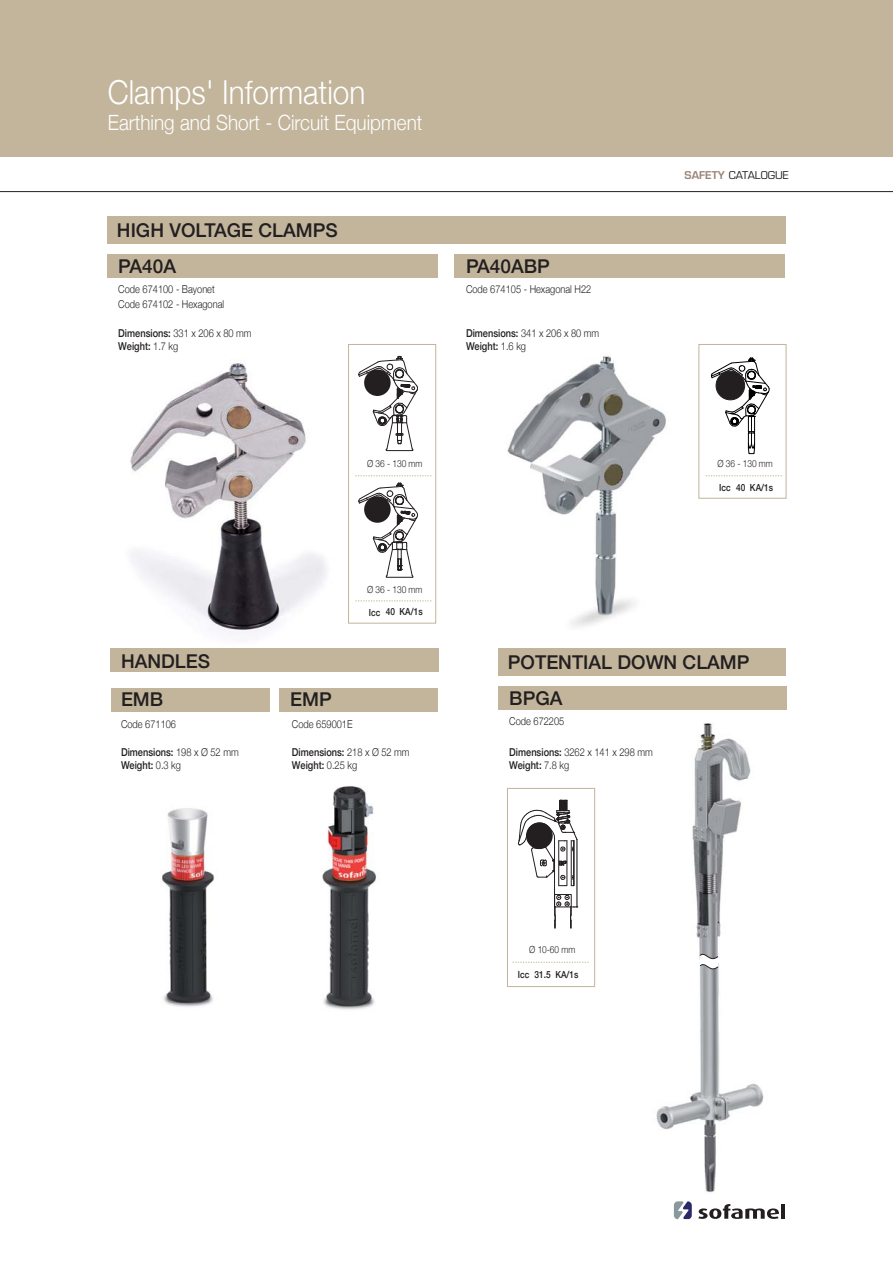
<style>
.page{position:relative;width:893px;height:1261px;background:#fff}
.page>*{position:absolute;margin:0;border:0;box-sizing:border-box;transform-origin:0 0}
.t1{font:300 33px "Helvetica Neue";color:#fff;scale:.9 1}
.t2{font:300 21px "Helvetica Neue";color:#fff;scale:.9 1}
.t3{font:500 19.05px/35.7px "Helvetica Neue";color:#231f20}
.t4{font:500 10.8px/13px "Helvetica Neue";color:#231f20;scale:.85 1}
.t5{font:300 10.8px/13px "Helvetica Neue";color:#231f20;scale:.85 1}
.t6{font:10.5px "Eurostile";color:#231f20}
.t7{font:300 9.75px "Helvetica Neue";color:#231f20;scale:.85 1}
.t8{font:500 9.75px "Helvetica Neue";color:#231f20;scale:.85 1}
.s1{font-weight:300}
.s2{font-weight:600;color:#9b8578}
.s3{font-weight:500}
</style>
<div class="page">
<svg style="left:698px;top:1204px;width:81px;height:14px"></svg>
<hr style="left:781px;top:1203px;width:4px;height:15px;background:#231f20">
<svg style="left:673px;top:1201px;width:18px;height:17px"></svg>
<div style="left:0;top:0;width:892px;height:157px;background:#c2b59b"></div>
<hr style="left:0;top:191px;width:892px;height:1px;background:#231f20">
<img style="left:130px;top:363px;width:196px;height:270px">
<img style="left:507px;top:355px;width:159px;height:272px">
<div style="left:108px;top:216px;width:678px;height:28px;background:#c2b59b"></div>
<div style="left:107px;top:255px;width:330px;height:23px;background:#c2b59b"></div>
<div style="left:455px;top:255px;width:330px;height:23px;background:#c2b59b"></div>
<div style="left:498px;top:648px;width:288px;height:27px;background:#c2b59b"></div>
<div style="left:498px;top:686px;width:288px;height:23px;background:#c2b59b"></div>
<div style="left:110px;top:648px;width:328px;height:23px;background:#c2b59b"></div>
<div style="left:112px;top:688px;width:158px;height:23px;background:#c2b59b"></div>
<div style="left:279px;top:688px;width:159px;height:23px;background:#c2b59b"></div>
<img style="left:162px;top:808px;width:53px;height:199px">
<img style="left:322px;top:786px;width:54px;height:224px">
<div style="left:507px;top:787px;width:88px;height:199px;border:1px solid #c2b59b"></div>
<svg style="left:513px;top:961px;width:76px;height:1px"></svg>
<img style="left:656px;top:963px;width:108px;height:230px">
<img style="left:692px;top:723px;width:59px;height:234px">
<svg style="left:699px;top:952px;width:19px;height:17px"></svg>
<hr style="left:576px;top:839px;width:1px;height:67px;background:#000">
<hr style="left:554px;top:837px;width:1px;height:69px;background:#231f20">
<svg style="left:518px;top:799px;width:59px;height:87px"></svg>
<svg style="left:554px;top:893px;width:23px;height:34px"></svg>
<div style="left:526px;top:822px;width:26px;height:26px;background:#231f20;border-radius:50%"></div>
<div style="left:526px;top:822px;width:26px;height:26px;border:1px solid #231f20;border-radius:50%"></div>
<svg style="left:710px;top:358px;width:59px;height:96px"></svg>
<div style="left:716px;top:371px;width:28px;height:29px;background:#231f20;border-radius:50%"></div>
<div style="left:715px;top:371px;width:29px;height:29px;border:1px solid #231f20;border-radius:50%"></div>
<svg style="left:355px;top:600px;width:77px;height:1px"></svg>
<svg style="left:355px;top:475px;width:77px;height:1px"></svg>
<div style="left:348px;top:344px;width:88px;height:279px;border:1px solid #c2b59b"></div>
<svg style="left:358px;top:356px;width:60px;height:95px"></svg>
<svg style="left:358px;top:483px;width:60px;height:95px"></svg>
<svg style="left:705px;top:475px;width:77px;height:1px"></svg>
<div style="left:698px;top:344px;width:88px;height:154px;border:1px solid #c2b59b"></div>
<h1 class="t1" style="left:108px;top:72px;width:288px">Clamps' Information</h1>
<h2 class="t2" style="left:108px;top:109px;width:351px">Earthing and Short - Circuit Equipment</h2>
<h3 class="t3" style="left:117px;top:212px;width:222px">HIGH VOLTAGE CLAMPS<br>PA40A</h3>
<p class="t5" style="left:118px;top:281px;width:126px;line-height:15.3px">Code 674100 - Bayonet<br>Code 674102 - Hexagonal</p>
<h3 class="t3" style="left:466px;top:248px;width:85px">PA40ABP</h3>
<p class="t5" style="left:466px;top:282px;width:149px">Code 674105 - Hexagonal H22</p>
<p class="t4" style="left:118px;top:327px;width:158px">Dimensions: <span class="s1">331 x 206 x 80 mm<br></span>Weight: <span class="s1">1.7 kg</span></p>
<p class="t4" style="left:466px;top:327px;width:158px">Dimensions: <span class="s1">341 x 206 x 80 mm<br></span>Weight: <span class="s1">1.6 kg</span></p>
<p class="t7" style="left:367px;top:457px;width:67px">Ø 36 - 130 mm</p>
<p class="t7" style="left:367px;top:583px;width:67px">Ø 36 - 130 mm</p>
<p class="t8" style="left:369px;top:605px;width:65px">Icc 40 KA/1s</p>
<p class="t6" style="left:684px;top:171px;width:106px"><span class="s2">SAFETY</span> CATALOGUE</p>
<p class="t7" style="left:717px;top:457px;width:67px">Ø 36 - 130 mm</p>
<p class="t8" style="left:719px;top:481px;width:65px">Icc 40 KA/1s</p>
<h3 class="t3" style="left:121px;top:642px;width:91px">HANDLES</h3>
<h3 class="t3" style="left:121px;top:681px;width:44px">EMB</h3>
<p class="t5" style="left:121px;top:717px;width:66px">Code 671106</p>
<h3 class="t3" style="left:290px;top:681px;width:43px">EMP</h3>
<p class="t5" style="left:292px;top:717px;width:73px">Code 659001E</p>
<h3 class="t3" style="left:508px;top:643px;width:243px">POTENTIAL DOWN CLAMP<br>BPGA</h3>
<p class="t5" style="left:509px;top:714px;width:66px">Code 672205</p>
<p class="t4" style="left:121px;top:745px;width:140px">Dimensions: <span class="s1">198 x Ø 52 mm<br></span>Weight: <span class="s1">0.3 kg</span></p>
<p class="t4" style="left:292px;top:745px;width:140px">Dimensions: <span class="s1">218 x Ø 52 mm<br></span>Weight: <span class="s1">0.25 kg</span></p>
<p class="t5" style="left:509px;top:745px;width:170px"><span class="s3">Dimensions:</span> 3262 x 141 x 298 mm<br><span class="s3">Weight:</span> 7.8 kg</p>
<p class="t7" style="left:529px;top:943px;width:56px">Ø 10-60 mm</p>
<p class="t8" style="left:517px;top:967px;width:73px">Icc 31.5 KA/1s</p>
</div>
